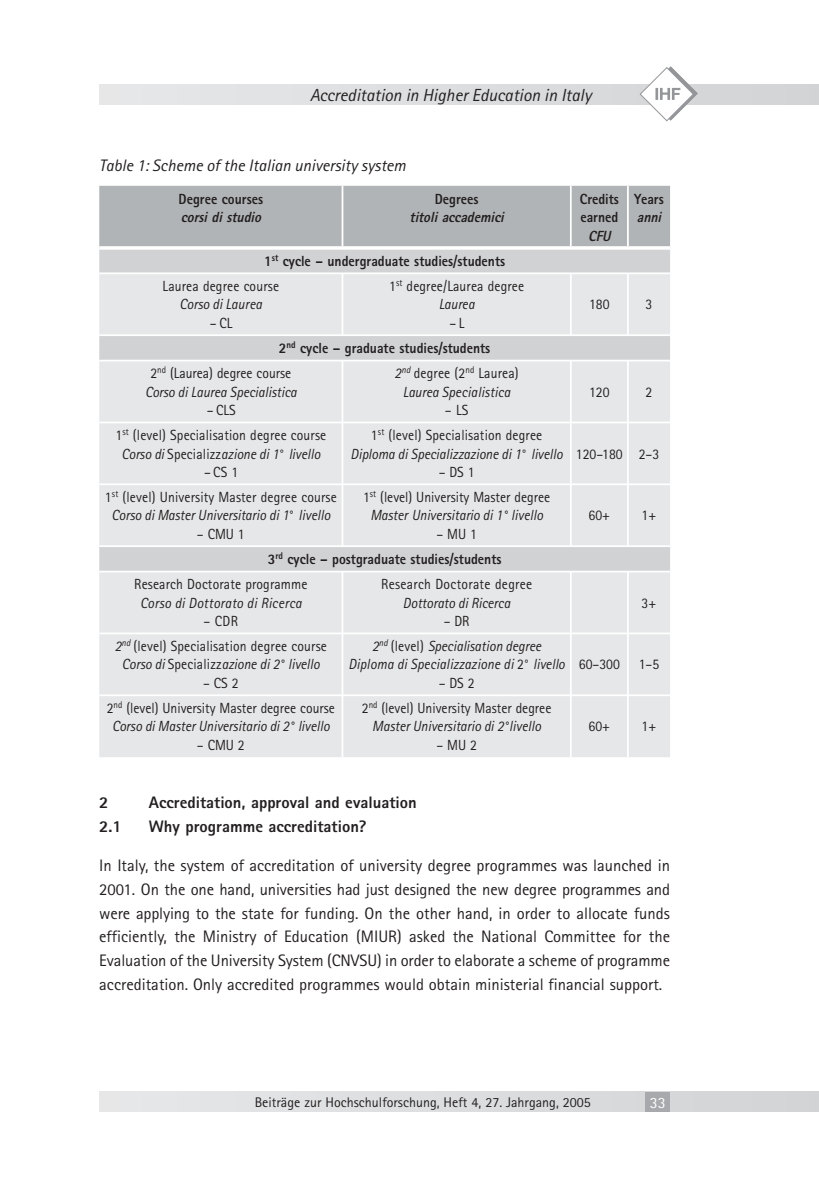
<style>
.page{position:relative;width:819px;height:1191px;background:#fff}
.page>*{position:absolute;margin:0;border:0;box-sizing:border-box;transform-origin:0 0}
.t1{font:italic 17.5px "Agfa Rotis Sans Serif";color:#231f20}
.t2{font:16.62px/23.6px "Agfa Rotis Sans Serif";color:#231f20;text-align:justify}
.t3{font:800 16.62px "Agfa Rotis Sans Serif";color:#231f20}
.t4{font:italic 16.62px "Agfa Rotis Sans Serif";color:#231f20}
.t5{font:15.75px "Agfa Rotis Sans Serif";color:#fff}
.t6{font:14.7px/18.4px "Agfa Rotis Sans Serif";letter-spacing:.01em;color:#231f20;text-align:center;scale:.93 1}
.t7{font:italic 14.7px/18.4px "Agfa Rotis Sans Serif";color:#231f20;text-align:center;scale:.93 1}
.t8{font:800 14.7px/25px "Agfa Rotis Sans Serif";color:#231f20;scale:.93 1}
.t9{font:italic 800 14.7px "Agfa Rotis Sans Serif";color:#231f20;scale:.93 1}
.t10{font:italic 14.7px "Agfa Rotis Sans Serif";letter-spacing:.02em;color:#231f20;scale:.93 1}
.t11{font:14px "Agfa Rotis Sans Serif";color:#231f20}
.s1{font-weight:400}
.s2{font-style:italic}
.s3{font-style:normal}
</style>
<div class="page">
<div style="left:99px;top:1091px;width:720px;height:20px;background:#dddedf"></div>
<div style="left:645px;top:1091px;width:25px;height:20px;background:#a7a9ac"></div>
<div style="left:99px;top:84px;width:720px;height:20px;background:#dddfe0"></div>
<svg style="left:639px;top:66px;width:59px;height:56px"></svg>
<div style="left:99px;top:186px;width:571px;height:60px;background:#b1b4b6"></div>
<div style="left:99px;top:250px;width:571px;height:22px;background:#d1d2d4"></div>
<svg style="left:99px;top:274px;width:571px;height:483px;fill:#e6e7e8"></svg>
<hr style="left:341px;top:274px;width:2px;height:60px;background:#fff">
<hr style="left:570px;top:274px;width:1px;height:60px;background:#fff">
<hr style="left:627px;top:274px;width:1px;height:60px;background:#fff">
<hr style="left:99px;top:334px;width:571px;height:2px;background:#fff">
<hr style="left:99px;top:360px;width:471px;height:1px;background:#fff">
<hr style="left:341px;top:361px;width:2px;height:60px;background:#fff">
<hr style="left:570px;top:360px;width:58px;height:1px;background:#fff">
<hr style="left:570px;top:361px;width:1px;height:60px;background:#fff">
<hr style="left:628px;top:360px;width:42px;height:1px;background:#fff">
<hr style="left:627px;top:361px;width:1px;height:60px;background:#fff">
<hr style="left:99px;top:421px;width:471px;height:2px;background:#fff">
<hr style="left:341px;top:423px;width:2px;height:60px;background:#fff">
<hr style="left:570px;top:421px;width:58px;height:2px;background:#fff">
<hr style="left:570px;top:423px;width:1px;height:60px;background:#fff">
<hr style="left:628px;top:421px;width:42px;height:2px;background:#fff">
<hr style="left:627px;top:423px;width:1px;height:60px;background:#fff">
<hr style="left:99px;top:483px;width:471px;height:2px;background:#fff">
<hr style="left:341px;top:485px;width:2px;height:60px;background:#fff">
<hr style="left:570px;top:483px;width:58px;height:2px;background:#fff">
<hr style="left:570px;top:485px;width:1px;height:60px;background:#fff">
<hr style="left:628px;top:483px;width:42px;height:2px;background:#fff">
<hr style="left:627px;top:485px;width:1px;height:60px;background:#fff">
<hr style="left:99px;top:545px;width:571px;height:2px;background:#fff">
<hr style="left:99px;top:570px;width:471px;height:2px;background:#fff">
<hr style="left:341px;top:572px;width:2px;height:60px;background:#fff">
<hr style="left:570px;top:570px;width:58px;height:2px;background:#fff">
<hr style="left:570px;top:572px;width:1px;height:60px;background:#fff">
<hr style="left:628px;top:570px;width:42px;height:2px;background:#fff">
<hr style="left:627px;top:572px;width:1px;height:60px;background:#fff">
<hr style="left:99px;top:632px;width:471px;height:2px;background:#fff">
<hr style="left:341px;top:634px;width:2px;height:60px;background:#fff">
<hr style="left:570px;top:632px;width:58px;height:2px;background:#fff">
<hr style="left:570px;top:634px;width:1px;height:60px;background:#fff">
<hr style="left:628px;top:632px;width:42px;height:2px;background:#fff">
<hr style="left:627px;top:634px;width:1px;height:60px;background:#fff">
<hr style="left:99px;top:694px;width:471px;height:2px;background:#fff">
<hr style="left:341px;top:696px;width:2px;height:61px;background:#fff">
<hr style="left:570px;top:694px;width:58px;height:2px;background:#fff">
<hr style="left:570px;top:696px;width:1px;height:61px;background:#fff">
<hr style="left:628px;top:694px;width:42px;height:2px;background:#fff">
<hr style="left:627px;top:696px;width:1px;height:61px;background:#fff">
<hr style="left:341px;top:186px;width:2px;height:60px;background:#fff">
<hr style="left:570px;top:186px;width:1px;height:60px;background:#fff">
<hr style="left:627px;top:186px;width:1px;height:60px;background:#fff">
<svg style="left:99px;top:246px;width:529px;height:4px;fill:#f2f3f3"></svg>
<hr style="left:628px;top:246px;width:42px;height:4px;background:#f8f8f8">
<p class="t1" style="left:310px;top:88px;width:283px">Accreditation in Higher Education in Italy</p>
<p class="t4" style="left:99px;top:159px;width:308px">Table 1: Scheme of the Italian university system</p>
<p class="t8" style="left:179px;top:188px;width:92px">Degree courses</p>
<p class="t9" style="left:181px;top:212px;width:91px">corsi di studio</p>
<p class="t8" style="left:434px;top:188px;width:49px">Degrees</p>
<p class="t9" style="left:409px;top:212px;width:106px">titoli accademici</p>
<p class="t8" style="left:579px;top:191px;width:44px;line-height:18.4px">Credits earned</p>
<p class="t9" style="left:588px;top:230px;width:29px">CFU</p>
<p class="t8" style="left:634px;top:188px;width:33px">Years</p>
<p class="t9" style="left:636px;top:212px;width:31px">anni</p>
<p class="t8" style="left:163px;top:250px;width:370px;text-indent:101px">1<sup>st</sup> cycle – undergraduate studies/students<br><span class="s1">Laurea degree course</span></p>
<p class="t7" style="left:179px;top:297px;width:90px">Corso di Laurea</p>
<p class="t6" style="left:209px;top:315px;width:27px"><span class="s2">–</span> CL</p>
<p class="t6" style="left:389px;top:278px;width:147px">1<sup>st</sup> degree/Laurea degree<br><span class="s2">Laurea</span></p>
<p class="t7" style="left:449px;top:315px;width:18px">– <span class="s3">L</span></p>
<p class="t8" style="left:150px;top:337px;width:367px;text-indent:128px">2<sup>nd</sup> cycle – graduate studies/students<br><span class="s1">2</span><sup>nd</sup> <span class="s1">(Laurea) degree course</span></p>
<p class="t7" style="left:145px;top:384px;width:165px">Corso di Laurea Specialistica</p>
<p class="t6" style="left:206px;top:402px;width:33px"><span class="s2">–</span> CLS</p>
<p class="t7" style="left:394px;top:365px;width:135px">2<sup>nd</sup> <span class="s3">degree (2</span><sup>nd</sup> <span class="s3">Laurea)<br></span>Laurea Specialistica</p>
<p class="t6" style="left:445px;top:402px;width:27px">– LS</p>
<p class="t6" style="left:115px;top:427px;width:228px">1<sup>st</sup> (level) Specialisation degree course<br><span class="s2">Corso di</span> Specializz<span class="s2">azione di 1</span>° <span class="s2">livello</span></p>
<p class="t6" style="left:203px;top:464px;width:39px"><span class="s2">–</span> CS 1</p>
<p class="t6" style="left:105px;top:489px;width:251px">1<sup>st</sup> (level) University Master degree course<br><span class="s2">Corso di Master Universitario di 1</span>° <span class="s2">livello</span></p>
<p class="t6" style="left:197px;top:526px;width:53px">– CMU 1</p>
<p class="t7" style="left:350px;top:427px;width:229px"><span class="s3">1</span><sup>st</sup> <span class="s3">(level) Specialisation degree<br></span>Diploma di Specializzazione di 1<span class="s3">°</span> livello</p>
<p class="t6" style="left:438px;top:464px;width:40px">– DS 1</p>
<p class="t6" style="left:363px;top:489px;width:203px">1<sup>st</sup> (level) University Master degree<br><span class="s2">Master Universitario di 1° livello</span></p>
<p class="t6" style="left:436px;top:526px;width:45px">– MU 1</p>
<p class="t8" style="left:134px;top:548px;width:396px;text-indent:134px">3<sup>rd</sup> cycle – postgraduate studies/students<br><span class="s1">Research Doctorate programme</span></p>
<p class="t10" style="left:140px;top:597px;width:175px">Corso di Dottorato di Ricerca</p>
<p class="t6" style="left:204px;top:613px;width:39px">– CDR</p>
<p class="t6" style="left:381px;top:576px;width:164px">Research Doctorate degree</p>
<p class="t7" style="left:403px;top:595px;width:117px">Dottorato di Ricerca</p>
<p class="t6" style="left:443px;top:613px;width:29px">– DR</p>
<p class="t6" style="left:115px;top:638px;width:230px"><span class="s2">2</span><sup>nd</sup> (level) Specialisation degree course<br><span class="s2">Corso di</span> Specializz<span class="s2">azione di 2° livello</span></p>
<p class="t6" style="left:203px;top:675px;width:40px">– CS 2</p>
<p class="t7" style="left:107px;top:700px;width:247px"><span class="s3">2</span><sup>nd</sup> <span class="s3">(level) University Master degree course<br></span>Corso di Master Universitario di 2° livello</p>
<p class="t6" style="left:197px;top:737px;width:53px">– CMU 2</p>
<p class="t7" style="left:348px;top:638px;width:234px">2<sup>nd</sup> <span class="s3">(level)</span> Specialisation degree<br>Diploma di Specializzazione di <span class="s3">2°</span> livello</p>
<p class="t6" style="left:438px;top:675px;width:40px">– DS 2</p>
<p class="t6" style="left:362px;top:700px;width:205px">2<sup>nd</sup> (level) University Master degree<br><span class="s2">Master Universitario di 2°livello</span></p>
<p class="t6" style="left:436px;top:737px;width:45px">– MU 2</p>
<p class="t6" style="left:589px;top:297px;width:24px">180</p>
<p class="t6" style="left:645px;top:297px;width:9px">3</p>
<p class="t6" style="left:589px;top:384px;width:24px">120</p>
<p class="t6" style="left:645px;top:384px;width:9px">2</p>
<p class="t6" style="left:576px;top:446px;width:91px">120–180 2–3</p>
<p class="t6" style="left:588px;top:507px;width:25px">60+</p>
<p class="t6" style="left:641px;top:507px;width:17px">1+</p>
<p class="t6" style="left:641px;top:595px;width:17px">3+</p>
<p class="t6" style="left:578px;top:657px;width:46px">60–300</p>
<p class="t6" style="left:638px;top:657px;width:24px">1–5</p>
<p class="t6" style="left:588px;top:718px;width:25px">60+</p>
<p class="t6" style="left:641px;top:718px;width:17px">1+</p>
<p class="t3" style="left:99px;top:796px;width:11px">2</p>
<p class="t3" style="left:149px;top:796px;width:269px">Accreditation, approval and evaluation</p>
<p class="t3" style="left:99px;top:820px;width:24px">2.1</p>
<p class="t3" style="left:149px;top:820px;width:219px">Why programme accreditation?</p>
<p class="t2" style="left:99px;top:855px;width:572px">In Italy, the system of accreditation of university degree programmes was launched in 2001. On the one hand, universities had just designed the new degree programmes and were applying to the state for funding. On the other hand, in order to allocate funds efficiently, the Ministry of Education (MIUR) asked the National Committee for the Evaluation of the University System (CNVSU) in order to elaborate a scheme of programme accreditation. Only accredited programmes would obtain ministerial financial support.</p>
<p class="t11" style="left:255px;top:1097px;width:337px">Beiträge zur Hochschulforschung, Heft 4, 27. Jahrgang, 2005</p>
<p class="t5" style="left:649px;top:1096px;width:17px">33</p>
</div>
